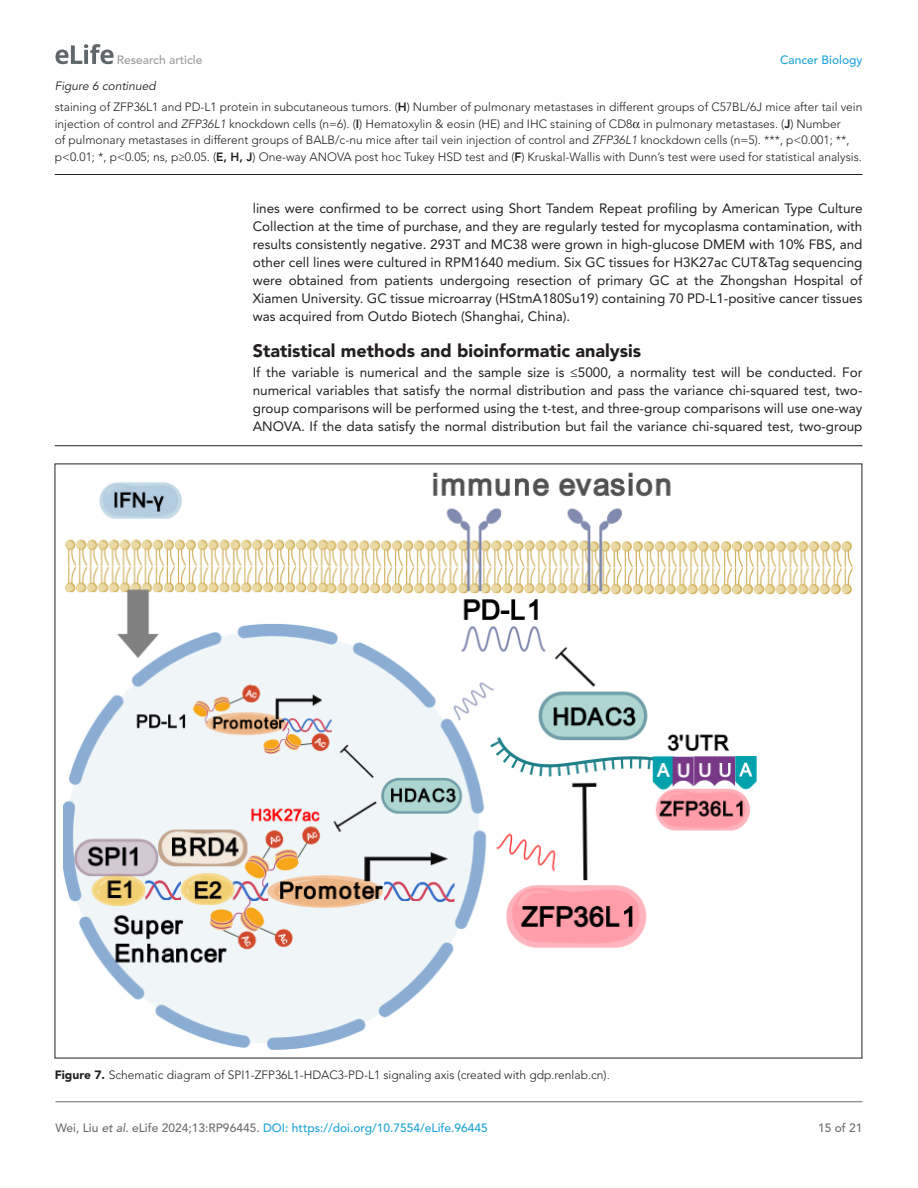
<style>
.page{position:relative;width:918px;height:1188px;background:#fff}
.page>*{position:absolute;margin:0;border:0;box-sizing:border-box;transform-origin:0 0}
.t1{font:900 18px "Avenir LT Std";color:#231f20}
.t2{font:13.5px/18px "Avenir LT Std";color:#231f20;text-align:justify}
.t3{font:300 12px/16.5px "Avenir LT Std";color:#231f20}
.t4{font:500 12px "Avenir LT Std";color:#1ea4d7}
.t5{font:italic 12px "Avenir LT Std";color:#231f20}
.t6{font:500 12px "Avenir LT Std";color:#9a9a9a}
.t7{font:500 12px "Avenir LT Std";color:#6e6e70}
.s1{font-weight:800}
.s2{font-style:italic}
.s3{font-weight:900}
.s4{color:#6e6e70}
.s5{font-style:italic;color:#6e6e70}
</style>
<div class="page">
<svg style="left:55px;top:44px;width:59px;height:20px"></svg>
<hr style="left:56px;top:1101px;width:806px;height:1px;background:#6e6e70">
<hr style="left:55px;top:174px;width:807px;height:1px;background:#231f20">
<hr style="left:55px;top:445px;width:807px;height:1px;background:#231f20">
<img style="left:64px;top:473px;width:789px;height:576px">
<p class="t6" style="left:117px;top:53px;width:87px">Research article</p>
<p class="t4" style="left:780px;top:53px;width:84px">Cancer Biology</p>
<p class="t5" style="left:55px;top:79px;width:103px">Figure 6 continued</p>
<p class="t3" style="left:55px;top:99px;width:809px">staining of ZFP36L1 and PD-L1 protein in subcutaneous tumors. (<span class="s1">H</span>) Number of pulmonary metastases in different groups of C57BL/6J mice after tail vein injection of control and <span class="s2">ZFP36L1</span> knockdown cells (n=6). (<span class="s1">I</span>) Hematoxylin &amp; eosin (HE) and IHC staining of CD8 in pulmonary metastases. (<span class="s1">J</span>) Number<br>of pulmonary metastases in different groups of BALB/c-nu mice after tail vein injection of control and <span class="s2">ZFP36L1</span> knockdown cells (n=5). ***, p&lt;0.001; **, p&lt;0.01; *, p&lt;0.05; ns, p≥0.05. (<span class="s1">E, H, J</span>) One-way ANOVA post hoc Tukey HSD test and (<span class="s1">F</span>) Kruskal-Wallis with Dunn’s test were used for statistical analysis.</p>
<p class="t2" style="left:253px;top:199px;width:611px">lines were confirmed to be correct using Short Tandem Repeat profiling by American Type Culture Collection at the time of purchase, and they are regularly tested for mycoplasma contamination, with results consistently negative. 293T and MC38 were grown in high-glucose DMEM with 10% FBS, and other cell lines were cultured in RPM1640 medium. Six GC tissues for H3K27ac CUT&amp;Tag sequencing were obtained from patients undergoing resection of primary GC at the Zhongshan Hospital of Xiamen University. GC tissue microarray (HStmA180Su19) containing 70 PD-L1-positive cancer tissues was acquired from Outdo Biotech (Shanghai, China).</p>
<h1 class="t1" style="left:253px;top:340px;width:390px">Statistical methods and bioinformatic analysis</h1>
<p class="t2" style="left:253px;top:363px;width:611px">If the variable is numerical and the sample size is ≤5000, a normality test will be conducted. For numerical variables that satisfy the normal distribution and pass the variance chi-squared test, two&shy;group comparisons will be performed using the t-test, and three-group comparisons will use one-way ANOVA. If the data satisfy the normal distribution but fail the variance chi-squared test, two-group</p>
<p class="t3" style="left:55px;top:1067px;width:557px"><span class="s3">Figure 7.</span> Schematic diagram of SPI1-ZFP36L1-HDAC3-PD-L1 signaling axis (created with gdp.renlab.cn).</p>
<p class="t4" style="left:56px;top:1121px;width:434px"><span class="s4">Wei, Liu</span> <span class="s5">et al</span><span class="s4">. eLife 2024;13:RP96445.</span> DOI: https://doi.org/10.7554/eLife.96445</p>
<p class="t7" style="left:818px;top:1121px;width:46px">15 of 21</p>
</div>
